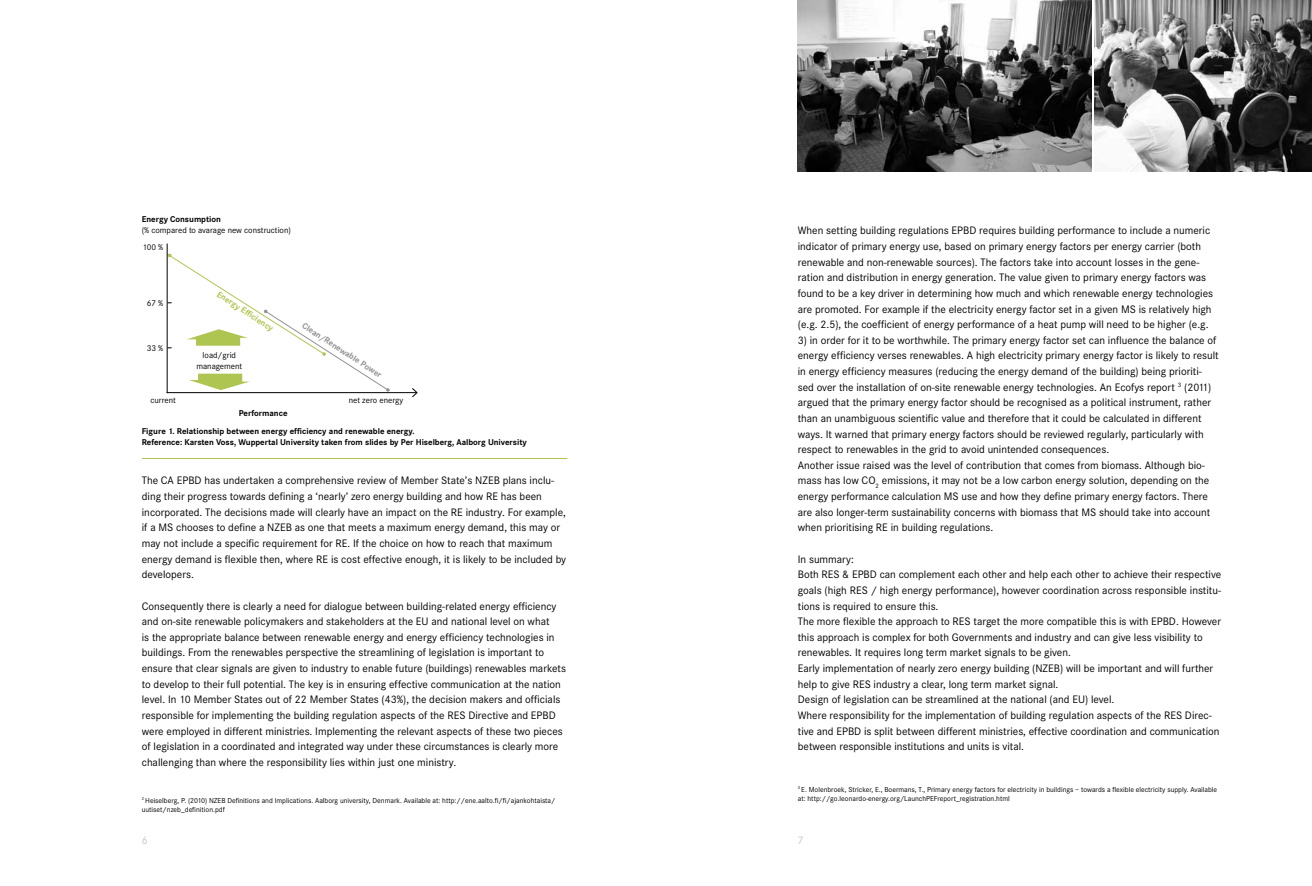
<style>
.page{position:relative;width:1312px;height:886px;background:#fff}
.page>*{position:absolute;margin:0;border:0;box-sizing:border-box;transform-origin:0 0}
.t1{font:11.25px/15.6px "Corporate S";color:#000}
.t2{font:11.25px "Corporate S";color:#c6c7c8}
.t3{font:700 8.75px/10.5px "Corporate S";color:#000}
.t4{font:8.75px/10.5px "Corporate S";color:#000;text-align:center}
.t5{font:700 8.75px "Corporate S";color:#929395}
.t6{font:700 8.75px "Corporate S";color:#afc551}
.t7{font:7.5px "Corporate S";color:#000}
</style>
<div class="page">
<hr style="left:167px;top:244px;width:1px;height:149px;background:#000">
<hr style="left:167px;top:392px;width:250px;height:1px;background:#000">
<svg style="left:411px;top:388px;width:7px;height:10px"></svg>
<svg style="left:167px;top:254px;width:222px;height:138px"></svg>
<hr style="left:142px;top:458px;width:425px;height:1px;background:#afc551">
<img style="left:797px;top:0;width:294px;height:172px">
<img style="left:1094px;top:0;width:217px;height:172px">
<p class="t3" style="left:142px;top:214px;width:81px">Energy Consumption</p>
<p class="t4" style="left:142px;top:225px;width:151px">(% compared to avarage new construction)</p>
<p class="t4" style="left:142px;top:242px;width:22px">100 %</p>
<p class="t4" style="left:147px;top:298px;width:18px">67 %</p>
<p class="t4" style="left:147px;top:343px;width:18px">33 %</p>
<p class="t6" style="left:220px;top:289px;width:67px;rotate:33deg">Energy Effi ciency</p>
<p class="t4" style="left:196px;top:350px;width:47px">load/grid management</p>
<p class="t5" style="left:305px;top:320px;width:95px;rotate:33deg">Clean/Renewable Power</p>
<p class="t4" style="left:150px;top:395px;width:27px">current</p>
<p class="t4" style="left:348px;top:395px;width:56px">net zero energy</p>
<p class="t3" style="left:239px;top:408px;width:50px">Performance</p>
<p class="t3" style="left:142px;top:426px;width:386px">Figure 1. Relationship between energy efficiency and renewable energy.<br>Reference: Karsten Voss, Wuppertal University taken from slides by Per Hiselberg, Aalborg University</p>
<p class="t1" style="left:142px;top:473px;width:426px">The CA EPBD has undertaken a comprehensive review of Member State’s NZEB plans inclu&shy;ding their progress towards defining a ‘nearly’ zero energy building and how RE has been incorporated. The decisions made will clearly have an impact on the RE industry. For example, if a MS chooses to define a NZEB as one that meets a maximum energy demand, this may or may not include a specific requirement for RE. If the choice on how to reach that maximum energy demand is flexible then, where RE is cost effective enough, it is likely to be included by developers.</p>
<p class="t1" style="left:142px;top:598px;width:425px">Consequently there is clearly a need for dialogue between building-related energy efficiency and on-site renewable policymakers and stakeholders at the EU and national level on what<br>is the appropriate balance between renewable energy and energy efficiency technologies in buildings. From the renewables perspective the streamlining of legislation is important to ensure that clear signals are given to industry to enable future (buildings) renewables markets to develop to their full potential. The key is in ensuring effective communication at the nation level. In 10 Member States out of 22 Member States (43%), the decision makers and officials responsible for implementing the building regulation aspects of the RES Directive and EPBD were employed in different ministries. Implementing the relevant aspects of these two pieces of legislation in a coordinated and integrated way under these circumstances is clearly more challenging than where the responsibility lies within just one ministry.</p>
<p class="t1" style="left:797px;top:223px;width:416px">When setting building regulations EPBD requires building performance to include a numeric indicator of primary energy use, based on primary energy factors per energy carrier (both renewable and non-renewable sources). The factors take into account losses in the gene&shy;ration and distribution in energy generation. The value given to primary energy factors was found to be a key driver in determining how much and which renewable energy technologies are promoted. For example if the electricity energy factor set in a given MS is relatively high (e.g. 2.5), the coefficient of energy performance of a heat pump will need to be higher (e.g.</p>
<p class="t1" style="left:797px;top:332px;width:422px">3) in order for it to be worthwhile. The primary energy factor set can influence the balance of energy efficiency verses renewables. A high electricity primary energy factor is likely to result in energy efficiency measures (reducing the energy demand of the building) being prioriti&shy;sed over the installation of on-site renewable energy technologies. An Ecofys report <sup>3</sup> (2011) argued that the primary energy factor should be recognised as a political instrument, rather than an unambiguous scientific value and therefore that it could be calculated in different ways. It warned that primary energy factors should be reviewed regularly, particularly with respect to renewables in the grid to avoid unintended consequences.<br>Another issue raised was the level of contribution that comes from biomass. Although bio&shy;mass has low CO<sub>2</sub> emissions, it may not be a low carbon energy solution, depending on the energy performance calculation MS use and how they define primary energy factors. There are also longer-term sustainability concerns with biomass that MS should take into account when prioritising RE in building regulations.</p>
<p class="t1" style="left:797px;top:551px;width:425px">In summary:<br>Both RES &amp; EPBD can complement each other and help each other to achieve their respective goals (high RES / high energy performance), however coordination across responsible institu&shy;tions is required to ensure this.<br>The more flexible the approach to RES target the more compatible this is with EPBD. However this approach is complex for both Governments and industry and can give less visibility to renewables. It requires long term market signals to be given.<br>Early implementation of nearly zero energy building (NZEB) will be important and will further help to give RES industry a clear, long term market signal.<br>Design of legislation can be streamlined at the national (and EU) level.<br>Where responsibility for the implementation of building regulation aspects of the RES Direc&shy;tive and EPBD is split between different ministries, effective coordination and communication between responsible institutions and units is vital.</p>
<p class="t7" style="left:797px;top:785px;width:421px"><sup>3</sup> E. Molenbroek, Stricker, E., Boermans, T., Primary energy factors for electricity in buildings – towards a flexible electricity supply. Available</p>
<p class="t7" style="left:142px;top:796px;width:415px"><sup>2</sup> Heiselberg, P. (2010) NZEB Definitions and Implications. Aalborg university, Denmark. Available at: http://ene.aalto.fi/fi/ajankohtaista/</p>
<p class="t7" style="left:797px;top:794px;width:213px">at: http://go.leonardo-energy.org/LaunchPEFreport_registration.html</p>
<p class="t7" style="left:142px;top:805px;width:84px">uutiset/nzeb_definition.pdf</p>
<p class="t2" style="left:142px;top:834px;width:7px">6</p>
<p class="t2" style="left:797px;top:834px;width:7px">7</p>
</div>
